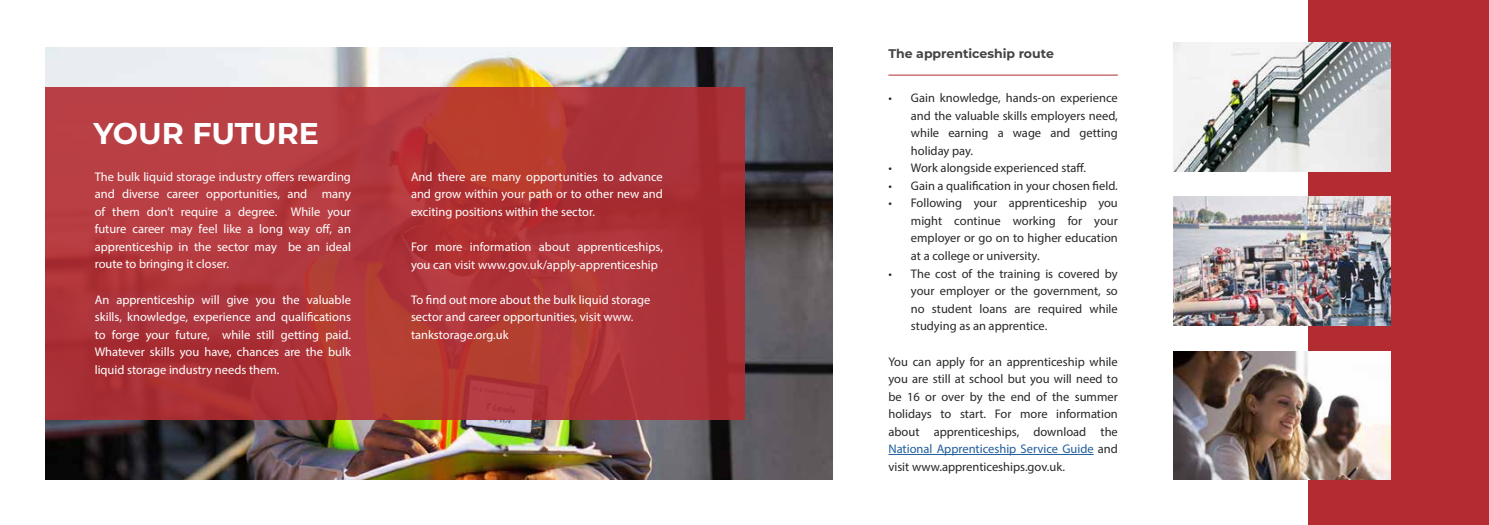
<style>
.page{position:relative;width:1489px;height:525px;background:#fff}
.page>*{position:absolute;margin:0;border:0;box-sizing:border-box;transform-origin:0 0}
.t1{font:700 30px "Montserrat";color:#fff}
.t2{font:12.5px/17.5px "Myriad Pro";color:#fff;text-align:justify}
.t3{font:12.5px/17.5px "Myriad Pro";color:#292829;text-align:justify}
.t4{font:700 12.5px "Montserrat";color:#434343}
.s1{color:#215e9e}
</style>
<div class="page">
<img style="left:45px;top:47px;width:787px;height:432px">
<svg style="left:45px;top:87px;width:699px;height:332px;background:#b03639"></svg>
<div style="left:1307px;top:0;width:181px;height:524px;background:#b32c32"></div>
<img style="left:1173px;top:43px;width:217px;height:128px">
<img style="left:1173px;top:197px;width:217px;height:128px">
<img style="left:1173px;top:351px;width:217px;height:128px">
<hr style="left:888px;top:454px;width:205px;height:1px;background:#215e9e">
<hr style="left:888px;top:75px;width:229px;height:1px;background:#b32c32">
<h1 class="t1" style="left:93px;top:112px;width:227px">YOUR FUTURE</h1>
<p class="t2" style="left:95px;top:167px;width:258px">The bulk liquid storage industry offers rewarding and diverse career opportunities, and many of them don’t require a degree. While your future career may feel like a long way off, an apprenticeship in the sector may be an ideal route to bringing it closer.</p>
<p class="t2" style="left:95px;top:290px;width:258px">An apprenticeship will give you the valuable skills, knowledge, experience and qualifications to forge your future, while still getting paid.<br>Whatever skills you have, chances are the bulk liquid storage industry needs them.</p>
<p class="t2" style="left:411px;top:167px;width:253px">And there are many opportunities to advance and grow within your path or to other new and exciting positions within the sector.</p>
<p class="t2" style="left:411px;top:238px;width:253px">For more information about apprenticeships, you can visit www.gov.uk/apply-apprenticeship</p>
<p class="t2" style="left:411px;top:290px;width:241px;text-align:left">To find out more about the bulk liquid storage sector and career opportunities, visit www. tankstorage.org.uk</p>
<p class="t4" style="left:888px;top:44px;width:167px">The apprenticeship route</p>
<p class="t3" style="left:910px;top:89px;width:208px;text-indent:-22px">• Gain knowledge, hands-on experience and the valuable skills employers need, while earning a wage and getting holiday pay.</p>
<p class="t3" style="left:888px;top:159px;width:199px">• Work alongside experienced staff.</p>
<p class="t3" style="left:888px;top:177px;width:231px">• Gain a qualification in your chosen field.</p>
<p class="t3" style="left:910px;top:194px;width:208px;text-indent:-22px">• Following your apprenticeship you might continue working for your employer or go on to higher education at a college or university.</p>
<p class="t3" style="left:910px;top:264px;width:208px;text-indent:-22px">• The cost of the training is covered by your employer or the government, so no student loans are required while studying as an apprentice.</p>
<p class="t3" style="left:888px;top:352px;width:231px">You can apply for an apprenticeship while you are still at school but you will need to be 16 or over by the end of the summer holidays to start. For more information about apprenticeships, download the <span class="s1">National Apprenticeship Service Guide</span> and visit www.apprenticeships.gov.uk.</p>
</div>
